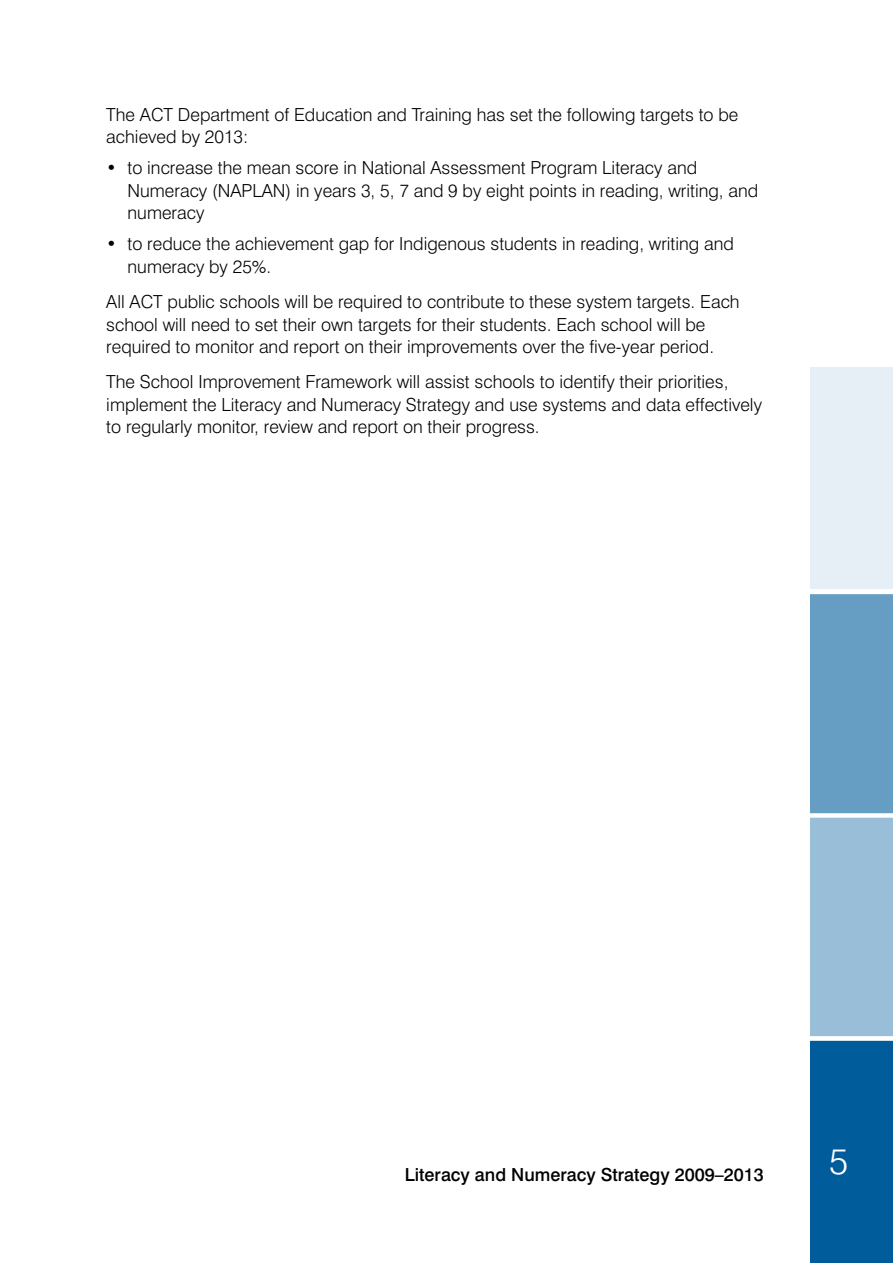
<style>
.page{position:relative;width:893px;height:1263px;background:#fff}
.page>*{position:absolute;margin:0;border:0;box-sizing:border-box;transform-origin:0 0}
.t1{font:300 36px "Swiss 721 BT";color:#fff}
.t2{font:300 18px/22.5px "Swiss 721 BT";color:#000}
.t3{font:500 18px "Swiss 721 BT";color:#000}
</style>
<div class="page">
<div style="left:810px;top:1038px;width:83px;height:225px;background:#005c9b"></div>
<div style="left:810px;top:816px;width:83px;height:221px;background:#99bed7"></div>
<div style="left:810px;top:592px;width:83px;height:222px;background:#669dc3"></div>
<div style="left:797px;top:813px;width:96px;height:5px;background:#fff"></div>
<div style="left:788px;top:1036px;width:105px;height:5px;background:#fff"></div>
<div style="left:797px;top:589px;width:96px;height:5px;background:#fff"></div>
<div style="left:810px;top:367px;width:83px;height:222px;background:#e6eff5"></div>
<p class="t2" style="left:106px;top:103px;width:634px">The ACT Department of Education and Training has set the following targets to be achieved by 2013:</p>
<p class="t2" style="left:128px;top:156px;width:632px;text-indent:-21px">• to increase the mean score in National Assessment Program Literacy and<br>Numeracy (NAPLAN) in years 3, 5, 7 and 9 by eight points in reading, writing, and numeracy</p>
<p class="t2" style="left:128px;top:232px;width:608px;text-indent:-21px">• to reduce the achievement gap for Indigenous students in reading, writing and numeracy by 25%.</p>
<p class="t2" style="left:106px;top:290px;width:635px">All ACT public schools will be required to contribute to these system targets. Each school will need to set their own targets for their students. Each school will be required to monitor and report on their improvements over the five-year period.</p>
<p class="t2" style="left:106px;top:370px;width:657px">The School Improvement Framework will assist schools to identify their priorities, implement the Literacy and Numeracy Strategy and use systems and data effectively to regularly monitor, review and report on their progress.</p>
<p class="t3" style="left:405px;top:1163px;width:361px">Literacy and Numeracy Strategy 2009–2013</p>
<h1 class="t1" style="left:829px;top:1139px;width:21px">5</h1>
</div>
